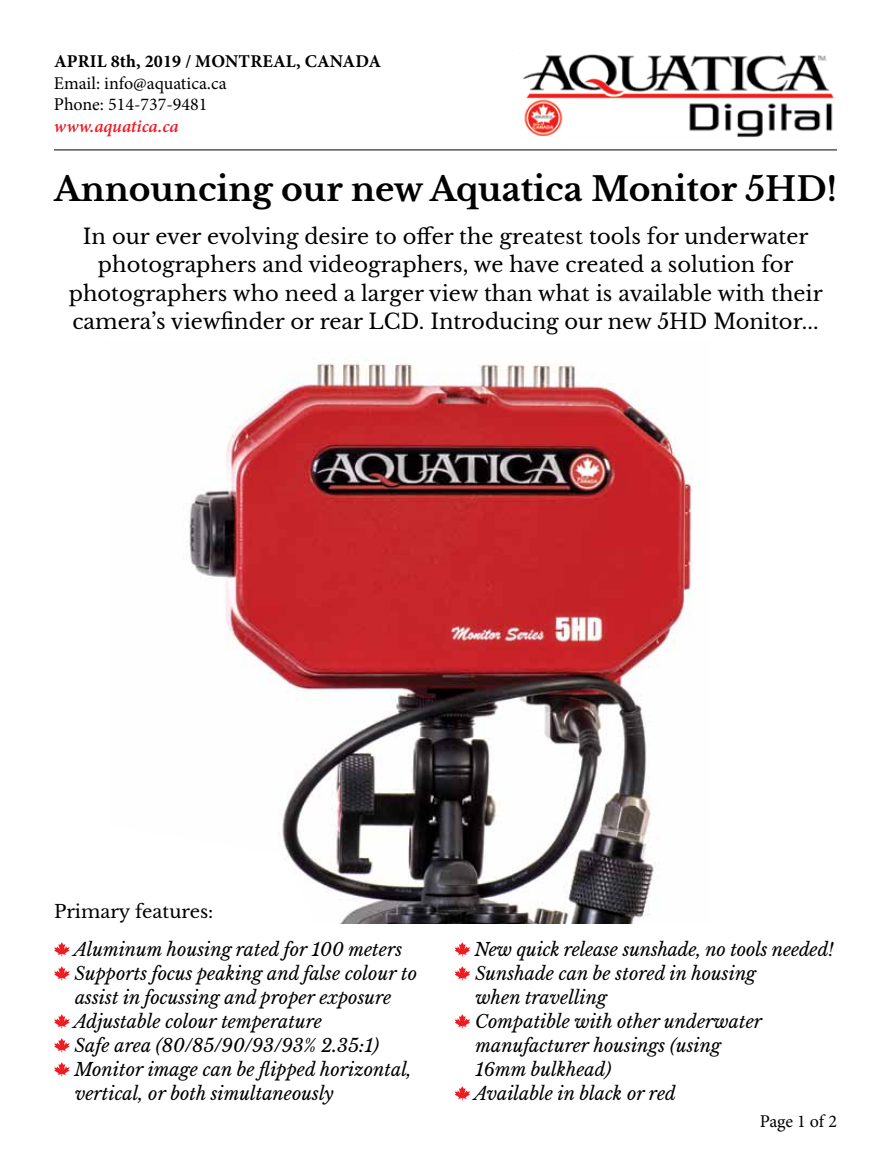
<style>
.page{position:relative;width:891px;height:1161px;background:#fff}
.page>*{position:absolute;margin:0;border:0;box-sizing:border-box;transform-origin:0 0}
.t1{font:700 33px "Libre Baskerville";color:#000}
.t2{font:21px/28.5px "Libre Baskerville";color:#000;text-align:center}
.t3{font:italic 18px/24px "Libre Baskerville";color:#000}
.t4{font:18px/21.6px "Minion Pro";color:#000}
.t5{font:700 18px "Minion Pro";letter-spacing:.01em;color:#000}
.t6{font:18px "Libre Baskerville";color:#000}
.t7{font:italic 600 18px "Minion Pro";color:#ed1d24}
</style>
<div class="page">
<img style="left:189px;top:363px;width:505px;height:561px">
<img style="left:523px;top:54px;width:311px;height:83px">
<hr style="left:54px;top:150px;width:783px;height:1px;background:#000">
<svg style="left:54px;top:942px;width:16px;height:14px"></svg>
<svg style="left:54px;top:966px;width:16px;height:14px"></svg>
<svg style="left:54px;top:1014px;width:16px;height:14px"></svg>
<svg style="left:54px;top:1038px;width:16px;height:14px"></svg>
<svg style="left:54px;top:1062px;width:16px;height:14px"></svg>
<svg style="left:454px;top:942px;width:16px;height:14px"></svg>
<svg style="left:454px;top:966px;width:16px;height:14px"></svg>
<svg style="left:454px;top:1014px;width:16px;height:14px"></svg>
<svg style="left:454px;top:1086px;width:16px;height:14px"></svg>
<p class="t5" style="left:54px;top:49px;width:328px">APRIL 8TH, 2019 / MONTREAL, CANADA</p>
<p class="t4" style="left:54px;top:72px;width:174px">Email: info@aquatica.ca<br>Phone: 514-737-9481</p>
<p class="t7" style="left:54px;top:114px;width:126px">www.aquatica.ca</p>
<h1 class="t1" style="left:54px;top:169px;width:785px">Announcing our new Aquatica Monitor 5HD!</h1>
<p class="t2" style="left:69px;top:222px;width:755px">In our ever evolving desire to offer the greatest tools for underwater photographers and videographers, we have created a solution for photographers who need a larger view than what is available with their camera’s viewfinder or rear LCD. Introducing our new 5HD Monitor...</p>
<p class="t6" style="left:54px;top:900px;width:161px">Primary features:</p>
<p class="t3" style="left:74px;top:938px;width:345px">Aluminum housing rated for 100 meters Supports focus peaking and false colour to assist in focussing and proper exposure Adjustable colour temperature<br>Safe area (80/85/90/93/93% 2.35:1)<br>Monitor image can be flipped horizontal, vertical, or both simultaneously</p>
<p class="t3" style="left:474px;top:938px;width:361px">New quick release sunshade, no tools needed!<br>Sunshade can be stored in housing<br>when travelling<br>Compatible with other underwater manufacturer housings (using<br>16mm bulkhead)<br>Available in black or red</p>
<p class="t4" style="left:760px;top:1111px;width:79px">Page 1 of 2</p>
</div>
